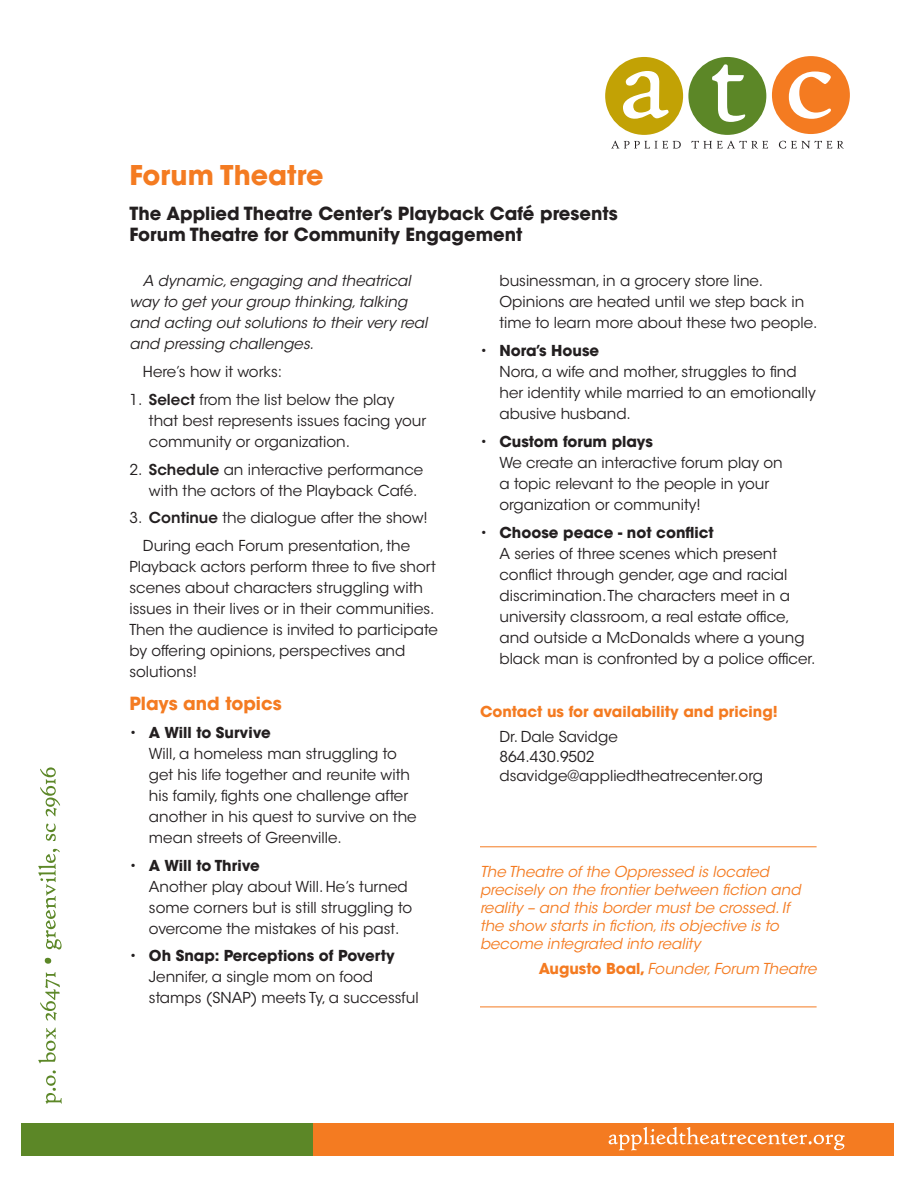
<style>
.page{position:relative;width:918px;height:1188px;background:#fff}
.page>*{position:absolute;margin:0;border:0;box-sizing:border-box;transform-origin:0 0}
.t1{font:700 27px "ITC Avant Garde Std";color:#f47b21}
.t2{font:700 18px/21.6px "ITC Avant Garde Std";color:#231f20}
.t3{font:700 18px "ITC Avant Garde Std";color:#f47b21}
.t4{font:15px/21px "ITC Avant Garde Std";color:#231f20}
.t5{font:italic 15px/18px "ITC Avant Garde Std";color:#f47b21}
.t6{font:italic 15px/21px "ITC Avant Garde Std";color:#231f20}
.t7{font:700 15px "ITC Avant Garde Std";color:#f47b21}
.s1{font-weight:600}
.s2{font-weight:700}
.s3{font-weight:700;font-style:normal}
</style>
<div class="page">
<div style="left:313px;top:1123px;width:581px;height:33px;background:#f47b21"></div>
<svg style="left:38px;top:767px;width:24px;height:337px"></svg>
<div style="left:772px;top:56px;width:78px;height:78px;background:#f47b21;border-radius:50%"></div>
<div style="left:688px;top:57px;width:78px;height:78px;background:#5c8727;border-radius:50%"></div>
<div style="left:605px;top:57px;width:78px;height:78px;background:#c2a205;border-radius:50%"></div>
<svg style="left:611px;top:141px;width:70px;height:8px"></svg>
<svg style="left:691px;top:141px;width:77px;height:8px"></svg>
<svg style="left:779px;top:141px;width:65px;height:8px"></svg>
<svg style="left:623px;top:71px;width:46px;height:48px"></svg>
<svg style="left:712px;top:64px;width:33px;height:58px"></svg>
<svg style="left:789px;top:72px;width:42px;height:47px"></svg>
<div style="left:21px;top:1123px;width:292px;height:33px;background:#5c8727"></div>
<svg style="left:609px;top:1127px;width:236px;height:23px"></svg>
<hr style="left:480px;top:846px;width:337px;height:1px;background:#f47b21">
<hr style="left:480px;top:1007px;width:337px;height:1px;background:#f47b21">
<p class="t1" style="left:129px;top:157px;width:196px">Forum Theatre</p>
<p class="t2" style="left:129px;top:202px;width:490px">The Applied Theatre Center’s Playback Café presents<br>Forum Theatre for Community Engagement</p>
<p class="t6" style="left:129px;top:271px;width:299px;text-indent:14px">A dynamic, engaging and theatrical way to get your group thinking, talking and acting out solutions to their very real and pressing challenges.</p>
<p class="t4" style="left:143px;top:362px;width:141px">Here’s how it works:</p>
<p class="t4" style="left:149px;top:389px;width:279px;text-indent:-20px">1. <span class="s1">Select</span> from the list below the play that best represents issues facing your community or organization.</p>
<p class="t4" style="left:149px;top:459px;width:276px;text-indent:-20px">2. <span class="s1">Schedule</span> an interactive performance with the actors of the Playback Café.</p>
<p class="t4" style="left:129px;top:508px;width:300px">3. <span class="s1">Continue</span> the dialogue after the show!</p>
<p class="t4" style="left:129px;top:536px;width:310px;text-indent:14px">During each Forum presentation, the Playback actors perform three to five short scenes about characters struggling with issues in their lives or in their communities.<br>Then the audience is invited to participate by offering opinions, perspectives and solutions!</p>
<p class="t3" style="left:129px;top:692px;width:154px">Plays and topics</p>
<p class="t4" style="left:149px;top:722px;width:269px;text-indent:-20px">• <span class="s2">A Will to Survive<br></span>Will, a homeless man struggling to get his life together and reunite with his family, fights one challenge after another in his quest to survive on the mean streets of Greenville.</p>
<p class="t4" style="left:149px;top:855px;width:265px;text-indent:-20px">• <span class="s2">A Will to Thrive<br></span>Another play about Will. He’s turned some corners but is still struggling to overcome the mistakes of his past.</p>
<p class="t4" style="left:149px;top:946px;width:271px;text-indent:-20px">• <span class="s2">Oh Snap: Perceptions of Poverty<br></span>Jennifer, a single mom on food stamps (SNAP) meets Ty, a successful</p>
<p class="t4" style="left:500px;top:271px;width:319px">businessman, in a grocery store line.<br>Opinions are heated until we step back in time to learn more about these two people.</p>
<p class="t4" style="left:500px;top:341px;width:318px;text-indent:-20px">• <span class="s2">Nora’s House<br></span>Nora, a wife and mother, struggles to find her identity while married to an emotionally abusive husband.</p>
<p class="t4" style="left:500px;top:431px;width:285px;text-indent:-20px">• <span class="s2">Custom forum plays<br></span>We create an interactive forum play on a topic relevant to the people in your organization or community!</p>
<p class="t4" style="left:500px;top:522px;width:317px;text-indent:-20px">• <span class="s2">Choose peace - not conflict<br></span>A series of three scenes which present conflict through gender, age and racial discrimination. The characters meet in a university classroom, a real estate office, and outside a McDonalds where a young black man is confronted by a police officer.</p>
<p class="t7" style="left:480px;top:702px;width:299px">Contact us for availability and pricing!</p>
<p class="t4" style="left:500px;top:726px;width:120px">Dr. Dale Savidge</p>
<p class="t4" style="left:500px;top:746px;width:97px">864.430.9502</p>
<p class="t4" style="left:500px;top:766px;width:265px">dsavidge@appliedtheatrecenter.org</p>
<p class="t5" style="left:480px;top:863px;width:322px">The Theatre of the Oppressed is located precisely on the frontier between fiction and reality – and this border must be crossed. If the show starts in fiction, its objective is to become integrated into reality</p>
<p class="t5" style="left:539px;top:960px;width:279px"><span class="s3">Augusto Boal,</span> Founder, Forum Theatre</p>
</div>
